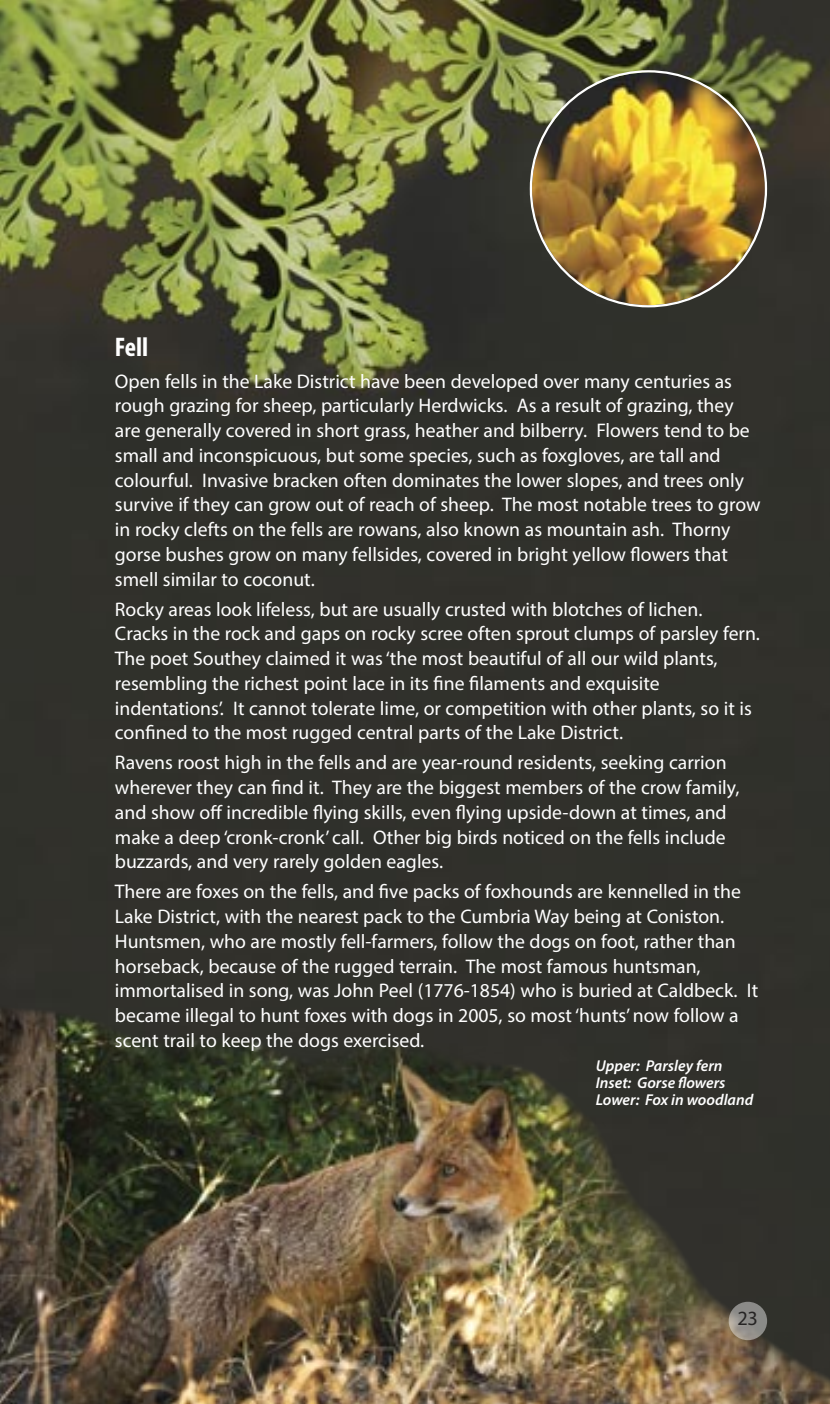
<style>
.page{position:relative;width:830px;height:1404px;background:#fff}
.page>*{position:absolute;margin:0;border:0;box-sizing:border-box;transform-origin:0 0}
.t1{font:700 condensed 27px "Myriad Pro";color:#fff}
.t2{font:20.25px "Myriad Pro";color:#262424}
.t3{font:19.8px/24.8px "Myriad Pro";color:#fff}
.t4{font:italic 600 15.75px/16.9px "Myriad Pro";color:#fff}
</style>
<div class="page">
<img style="left:0;top:0;width:829px;height:993px">
<img style="left:0;top:993px;width:829px;height:410px">
<img style="left:529px;top:70px;width:237px;height:237px">
<div style="left:728px;top:1301px;width:38px;height:38px;background:#fff;border-radius:50%;opacity:.44"></div>
<h1 class="t1" style="left:115px;top:330px;width:35px">Fell</h1>
<p class="t3" style="left:115px;top:368px;width:646px">Open fells in the Lake District have been developed over many centuries as rough grazing for sheep, particularly Herdwicks. As a result of grazing, they are generally covered in short grass, heather and bilberry. Flowers tend to be small and inconspicuous, but some species, such as foxgloves, are tall and colourful. Invasive bracken often dominates the lower slopes, and trees only survive if they can grow out of reach of sheep. The most notable trees to grow in rocky clefts on the fells are rowans, also known as mountain ash. Thorny gorse bushes grow on many fellsides, covered in bright yellow flowers that smell similar to coconut.</p>
<p class="t3" style="left:115px;top:596px;width:647px">Rocky areas look lifeless, but are usually crusted with blotches of lichen.<br>Cracks in the rock and gaps on rocky scree often sprout clumps of parsley fern.<br>The poet Southey claimed it was ‘the most beautiful of all our wild plants, resembling the richest point lace in its fine filaments and exquisite indentations’. It cannot tolerate lime, or competition with other plants, so it is confined to the most rugged central parts of the Lake District.</p>
<p class="t3" style="left:115px;top:750px;width:625px">Ravens roost high in the fells and are year-round residents, seeking carrion wherever they can find it. They are the biggest members of the crow family, and show off incredible flying skills, even flying upside-down at times, and make a deep ‘cronk-cronk’ call. Other big birds noticed on the fells include buzzards, and very rarely golden eagles.</p>
<p class="t3" style="left:115px;top:878px;width:644px">There are foxes on the fells, and five packs of foxhounds are kennelled in the Lake District, with the nearest pack to the Cumbria Way being at Coniston.<br>Huntsmen, who are mostly fell-farmers, follow the dogs on foot, rather than horseback, because of the rugged terrain. The most famous huntsman, immortalised in song, was John Peel (1776-1854) who is buried at Caldbeck. It became illegal to hunt foxes with dogs in 2005, so most ‘hunts’ now follow a scent trail to keep the dogs exercised.</p>
<p class="t4" style="left:595px;top:1056px;width:159px">Upper: Parsley fern<br>Inset: Gorse flowers<br>Lower: Fox in woodland</p>
<p class="t2" style="left:737px;top:1305px;width:22px">23</p>
</div>
